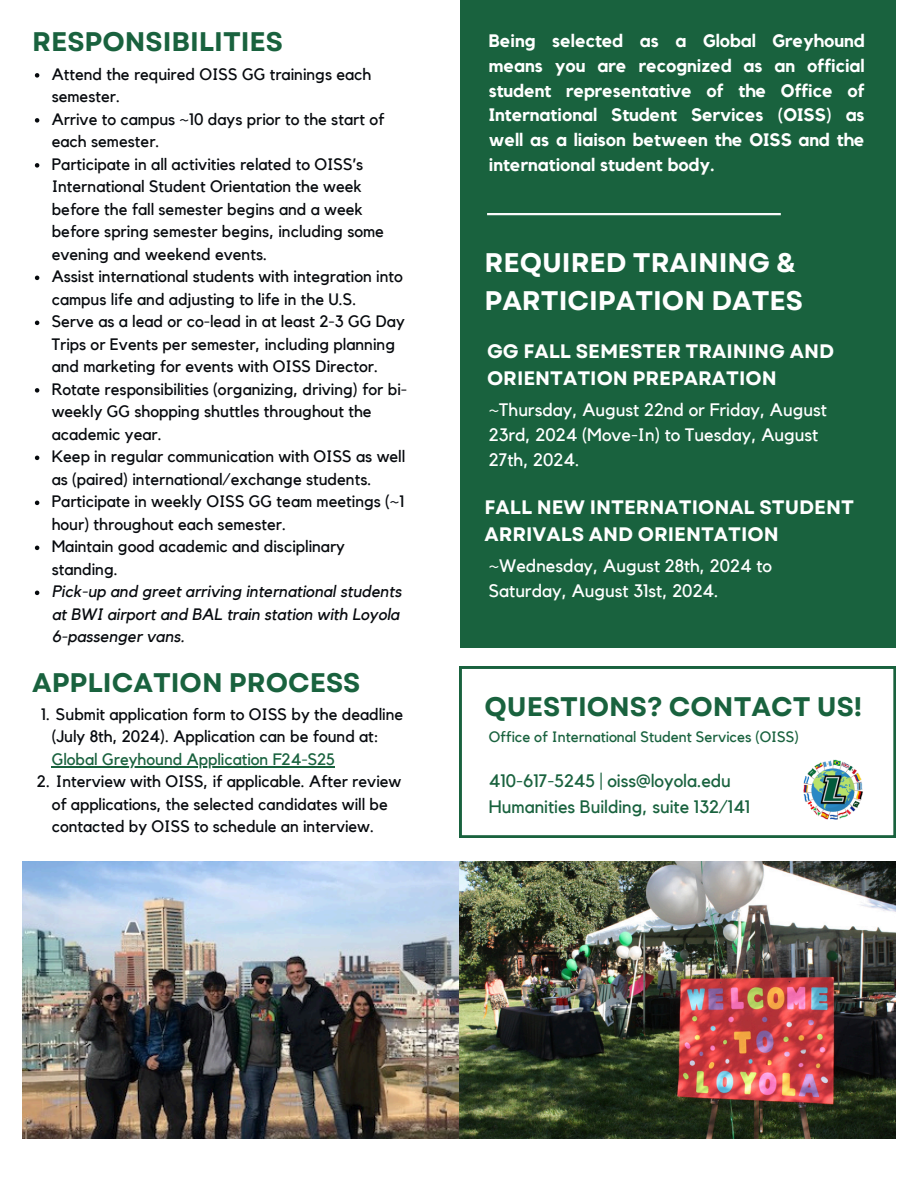
<style>
.page{position:relative;width:918px;height:1188px;background:#fff}
.page>*{position:absolute;margin:0;border:0;box-sizing:border-box;transform-origin:0 0}
.t1{font:700 26.85px "Garet";color:#19623e}
.t2{font:700 26.85px/37px "Garet";color:#fff}
.t3{font:700 19.5px/27px "Garet";color:#fff}
.t4{font:700 18px/24.8px "Kollektif";color:#fff;text-align:justify}
.t5{font:18px/24.8px "Kollektif";color:#fff}
.t6{font:18px "Kollektif";color:#19623e}
.t7{font:16.5px/22.5px "Kollektif";color:#070a0e}
.t8{font:italic 16.5px/22.5px "Kollektif";color:#070a0e}
.t9{font:16.5px "Kollektif";color:#19623e}
.t10{font:15px "Kollektif";color:#19623e}
</style>
<div class="page">
<div style="left:460px;top:0;width:436px;height:647px;background:#19623e"></div>
<hr style="left:487px;top:213px;width:294px;height:2px;background:#fafafa">
<img style="left:22px;top:861px;width:874px;height:278px">
<svg style="left:460px;top:667px;width:435px;height:170px"></svg>
<img style="left:803px;top:757px;width:60px;height:63px">
<hr style="left:52px;top:766px;width:283px;height:1px;background:#19623e">
<svg style="left:35px;top:73px;width:4px;height:5px"></svg>
<svg style="left:35px;top:118px;width:4px;height:5px"></svg>
<svg style="left:35px;top:163px;width:4px;height:5px"></svg>
<svg style="left:35px;top:276px;width:4px;height:4px"></svg>
<svg style="left:35px;top:321px;width:4px;height:4px"></svg>
<svg style="left:35px;top:388px;width:4px;height:5px"></svg>
<svg style="left:35px;top:456px;width:4px;height:4px"></svg>
<svg style="left:35px;top:501px;width:4px;height:4px"></svg>
<svg style="left:35px;top:546px;width:4px;height:4px"></svg>
<svg style="left:35px;top:591px;width:4px;height:4px"></svg>
<p class="t1" style="left:32px;top:22px;width:252px">RESPONSIBILITIES</p>
<h3 class="t7" style="left:52px;top:63px;width:321px">Attend the required OISS GG trainings each semester.</h3>
<h1 class="t7" style="left:52px;top:108px;width:334px">Arrive to campus ~10 days prior to the start of each semester.</h1>
<h2 class="t7" style="left:52px;top:153px;width:334px">Participate in all activities related to OISS’s International Student Orientation the week before the fall semester begins and a week before spring semester begins, including some evening and weekend events.</h2>
<h4 class="t7" style="left:52px;top:266px;width:353px">Assist international students with integration into campus life and adjusting to life in the U.S.</h4>
<h2 class="t7" style="left:52px;top:311px;width:355px">Serve as a lead or co-lead in at least 2-3 GG Day<br>Trips or Events per semester, including planning and marketing for events with OISS Director.</h2>
<h4 class="t7" style="left:52px;top:378px;width:357px">Rotate responsibilities (organizing, driving) for bi&shy;weekly GG shopping shuttles throughout the academic year.</h4>
<h1 class="t7" style="left:52px;top:446px;width:355px">Keep in regular communication with OISS as well as (paired) international/exchange students.</h1>
<h4 class="t7" style="left:52px;top:491px;width:354px">Participate in weekly OISS GG team meetings (~1 hour) throughout each semester.</h4>
<h4 class="t7" style="left:52px;top:536px;width:295px">Maintain good academic and disciplinary standing.</h4>
<p class="t8" style="left:52px;top:581px;width:351px">Pick-up and greet arriving international students at BWI airport and BAL train station with Loyola<br>6-passenger vans.</p>
<p class="t1" style="left:32px;top:663px;width:330px">APPLICATION PROCESS</p>
<h1 class="t7" style="left:52px;top:703px;width:353px;text-indent:-11px">1. Submit application form to OISS by the deadline (July 8th, 2024). Application can be found at:</h1>
<p class="t9" style="left:52px;top:751px;width:285px">Global Greyhound Application F24-S25</p>
<p class="t7" style="left:52px;top:771px;width:351px;text-indent:-15px">2. Interview with OISS, if applicable. After review of applications, the selected candidates will be contacted by OISS to schedule an interview.</p>
<p class="t4" style="left:489px;top:29px;width:377px">Being selected as a Global Greyhound means you are recognized as an official student representative of the Office of International Student Services (OISS) as well as a liaison between the OISS and the international student body.</p>
<p class="t2" style="left:485px;top:245px;width:320px">REQUIRED TRAINING &amp;<br>PARTICIPATION DATES</p>
<p class="t3" style="left:487px;top:338px;width:349px">GG FALL SEMESTER TRAINING AND<br>ORIENTATION PREPARATION</p>
<p class="t5" style="left:489px;top:398px;width:340px">~Thursday, August 22nd or Friday, August<br>23rd, 2024 (Move-In) to Tuesday, August<br>27th, 2024.</p>
<p class="t3" style="left:485px;top:494px;width:371px">FALL NEW INTERNATIONAL STUDENT<br>ARRIVALS AND ORIENTATION</p>
<p class="t5" style="left:489px;top:554px;width:285px">~Wednesday, August 28th, 2024 to<br>Saturday, August 31st, 2024.</p>
<p class="t1" style="left:485px;top:687px;width:379px">QUESTIONS? CONTACT US!</p>
<p class="t10" style="left:489px;top:730px;width:312px">Office of International Student Services (OISS)</p>
<p class="t6" style="left:489px;top:772px;width:244px">410-617-5245 | oiss@loyola.edu</p>
<p class="t6" style="left:489px;top:799px;width:263px">Humanities Building, suite 132/141</p>
</div>
